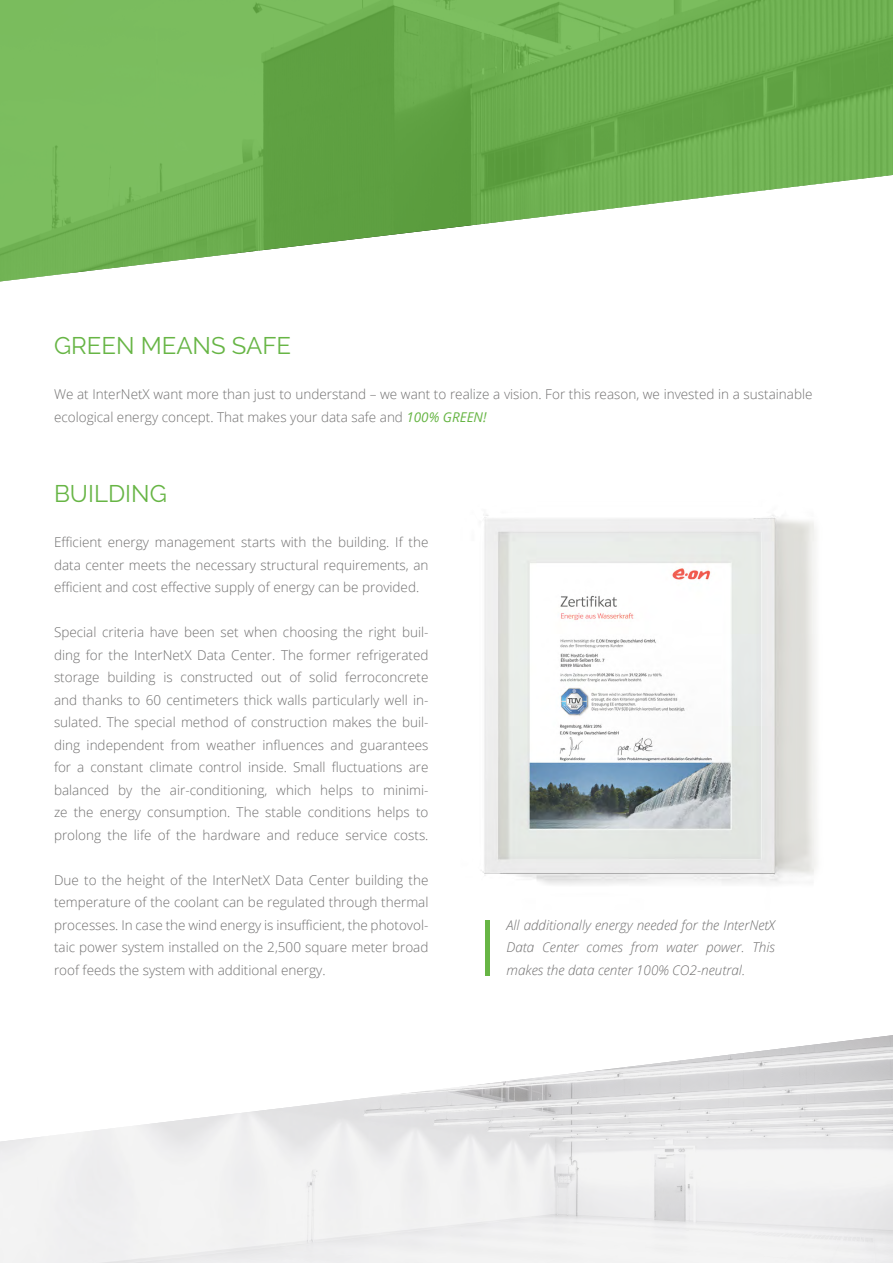
<style>
.page{position:relative;width:893px;height:1263px;background:#fff}
.page>*{position:absolute;margin:0;border:0;box-sizing:border-box;transform-origin:0 0}
.t1{font:24px "Raleway";color:#67b545}
.t2{font:300 13.5px/22.5px "Open Sans";color:#706f6f;text-align:justify}
.t3{font:italic 300 13.5px/22.5px "Open Sans";color:#706f6f;text-align:justify}
.s1{font-weight:400;font-style:italic;color:#67b545}
</style>
<div class="page">
<img style="left:481px;top:514px;width:336px;height:371px">
<svg style="left:0;top:0;width:893px;height:281px"></svg>
<div style="left:485px;top:920px;width:5px;height:55px;background:#67b545"></div>
<svg style="left:0;top:1035px;width:893px;height:228px;fill:#f1f1f2"></svg>
<h1 class="t1" style="left:54px;top:332px;width:239px">GREEN MEANS SAFE</h1>
<p class="t2" style="left:54px;top:383px;width:760px">We at InterNetX want more than just to understand – we want to realize a vision. For this reason, we invested in a sustainable ecological energy concept. That makes your data safe and <span class="s1">100% GREEN!</span></p>
<h1 class="t1" style="left:54px;top:480px;width:114px">BUILDING</h1>
<p class="t2" style="left:54px;top:531px;width:376px">Efficient energy management starts with the building. If the data center meets the necessary structural requirements, an efficient and cost effective supply of energy can be provided.</p>
<p class="t2" style="left:54px;top:621px;width:376px">Special criteria have been set when choosing the right buil&shy;ding for the InterNetX Data Center. The former refrigerated storage building is constructed out of solid ferroconcrete and thanks to 60 centimeters thick walls particularly well in&shy;sulated. The special method of construction makes the buil&shy;ding independent from weather influences and guarantees for a constant climate control inside. Small fluctuations are balanced by the air-conditioning, which helps to minimi&shy;ze the energy consumption. The stable conditions helps to prolong the life of the hardware and reduce service costs.</p>
<p class="t2" style="left:54px;top:868px;width:376px">Due to the height of the InterNetX Data Center building the temperature of the coolant can be regulated through thermal processes. In case the wind energy is insufficient, the photovol&shy;taic power system installed on the 2,500 square meter broad roof feeds the system with additional energy.</p>
<p class="t3" style="left:506px;top:913px;width:270px">All additionally energy needed for the InterNetX Data Center comes from water power. This makes the data center 100% CO2-neutral.</p>
</div>
